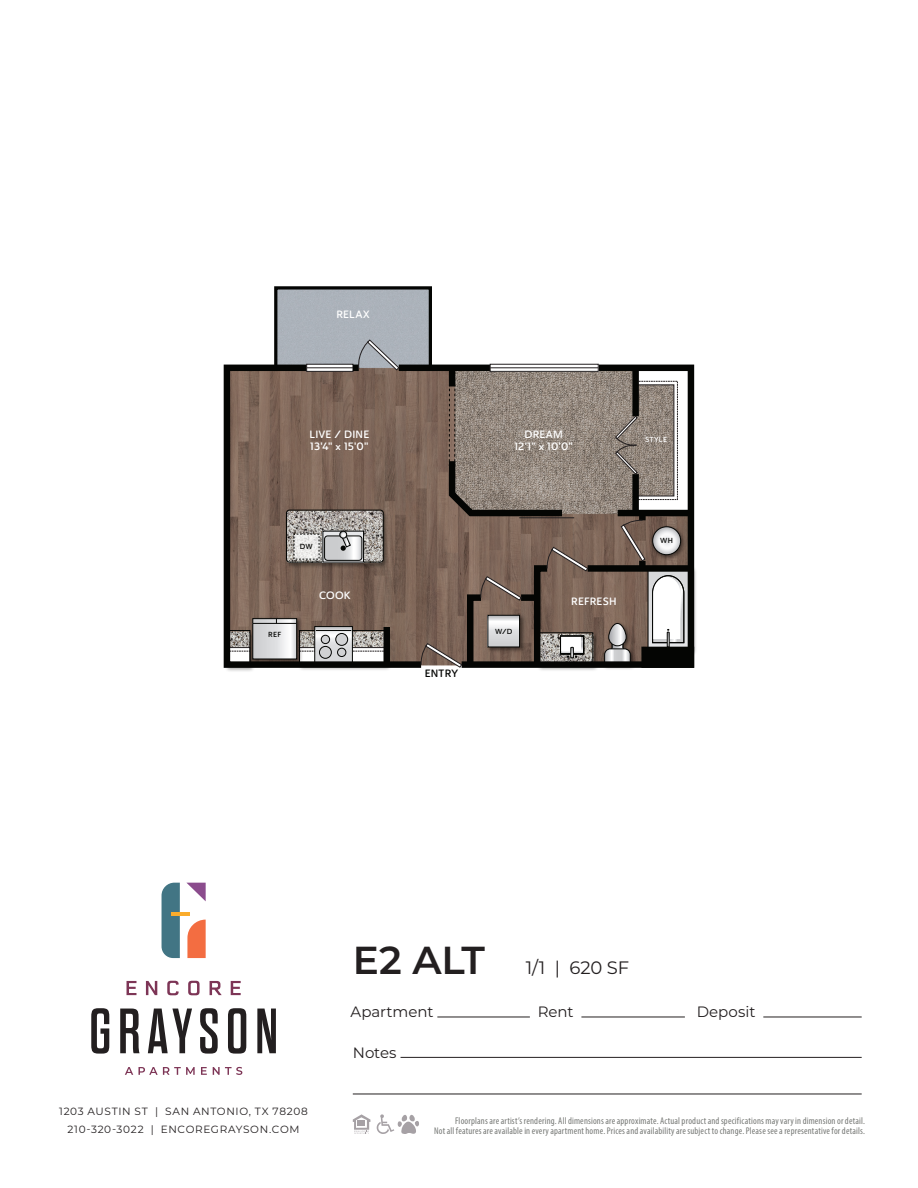
<style>
.page{position:relative;width:918px;height:1188px;background:#fff}
.page>*{position:absolute;margin:0;border:0;box-sizing:border-box;transform-origin:0 0}
.t1{font:18px "Montserrat";color:#231f20}
.t2{font:15px "Montserrat";color:#231f20}
.t3{font:10.5px/18px "Montserrat";letter-spacing:.065em;color:#231f20;text-align:center}
.IMAGE{font:10.5px/12.6px "Ainslie Sans Nor Dem";letter-spacing:.015em;color:#fff;text-align:center}
.IMAGE-2{font:10.5px "Ainslie Sans Nor Dem";letter-spacing:.015em;color:#040503}
.t4{font:condensed 9.75px/10.5px "Myriad Pro";letter-spacing:.015em;color:#777976;text-align:right}
.IMAGE-3{font:7.35px "Ainslie Sans Nor Dem";letter-spacing:.025em;color:#040503}
.IMAGE-4{font:7.35px "Ainslie Sans Nor Dem";letter-spacing:.04em;color:#fff}
.s1{font-weight:600;font-size:39px}
</style>
<div class="page">
<svg style="left:127px;top:981px;width:9px;height:14px"></svg>
<svg style="left:146px;top:981px;width:11px;height:14px"></svg>
<svg style="left:167px;top:981px;width:12px;height:14px"></svg>
<svg style="left:188px;top:981px;width:12px;height:14px"></svg>
<svg style="left:210px;top:981px;width:12px;height:14px"></svg>
<svg style="left:231px;top:981px;width:10px;height:14px"></svg>
<svg style="left:125px;top:1067px;width:70px;height:8px"></svg>
<svg style="left:201px;top:1067px;width:6px;height:8px"></svg>
<svg style="left:213px;top:1067px;width:29px;height:8px"></svg>
<svg style="left:91px;top:1008px;width:18px;height:46px"></svg>
<svg style="left:120px;top:1009px;width:20px;height:44px"></svg>
<svg style="left:148px;top:1009px;width:44px;height:44px"></svg>
<svg style="left:200px;top:1008px;width:18px;height:46px"></svg>
<svg style="left:228px;top:1008px;width:18px;height:46px"></svg>
<svg style="left:257px;top:1009px;width:19px;height:44px"></svg>
<svg style="left:162px;top:883px;width:18px;height:75px"></svg>
<svg style="left:187px;top:920px;width:19px;height:38px"></svg>
<svg style="left:187px;top:883px;width:19px;height:18px"></svg>
<hr style="left:171px;top:912px;width:18px;height:3px;background:#faac2c">
<hr style="left:401px;top:1057px;width:461px;height:1px;background:#231f20">
<hr style="left:353px;top:1094px;width:509px;height:1px;background:#231f20">
<hr style="left:437px;top:1017px;width:93px;height:1px;background:#231f20">
<hr style="left:581px;top:1017px;width:104px;height:1px;background:#231f20">
<hr style="left:763px;top:1017px;width:99px;height:1px;background:#231f20">
<svg style="left:353px;top:1114px;width:17px;height:20px"></svg>
<svg style="left:376px;top:1114px;width:43px;height:20px"></svg>
<img style="left:278px;top:290px;width:177px;height:286px">
<svg style="left:455px;top:363px;width:241px;height:307px;background:#8b7e75"></svg>
<div style="left:399px;top:365px;width:91px;height:6px;background:#040503"></div>
<svg style="left:223px;top:361px;width:205px;height:310px;background:#806e64"></svg>
<div style="left:449px;top:368px;width:6px;height:18px;background:#040503"></div>
<svg style="left:446px;top:384px;width:122px;height:136px;background:#877c72"></svg>
<div style="left:618px;top:510px;width:73px;height:6px;background:#040503"></div>
<div style="left:588px;top:565px;width:103px;height:7px;background:#040503"></div>
<div style="left:521px;top:594px;width:16px;height:7px;background:#040503"></div>
<div style="left:384px;top:627px;width:6px;height:38px;background:#040503"></div>
<div style="left:645px;top:650px;width:46px;height:15px;background:#040503"></div>
<div style="left:641px;top:647px;width:53px;height:21px;border:6px solid #040503"></div>
<div style="left:639px;top:513px;width:7px;height:7px;background:#040503"></div>
<div style="left:639px;top:561px;width:7px;height:7px;background:#040503"></div>
<div style="left:274px;top:286px;width:158px;height:83px;border:3px solid #040503"></div>
<svg style="left:492px;top:366px;width:105px;height:4px"></svg>
<div style="left:490px;top:364px;width:109px;height:8px;border:1px solid #231f20"></div>
<hr style="left:490px;top:367px;width:108px;height:1px;background:#231f20">
<svg style="left:306px;top:364px;width:47px;height:8px"></svg>
<hr style="left:307px;top:367px;width:46px;height:1px;background:#231f20">
<svg style="left:615px;top:367px;width:77px;height:147px"></svg>
<hr style="left:519px;top:517px;width:55px;height:1px;background:#231f20">
<svg style="left:353px;top:339px;width:47px;height:32px;background:#9ca0a5"></svg>
<svg style="left:531px;top:547px;width:62px;height:123px;background:#73645b"></svg>
<svg style="left:620px;top:520px;width:26px;height:42px"></svg>
<svg style="left:421px;top:576px;width:101px;height:95px;background:#7e6e64"></svg>
<p class="IMAGE" style="left:336px;top:308px;width:35px">RELAX</p>
<p class="IMAGE" style="left:310px;top:428px;width:61px;text-align:left">LIVE / DINE<br>13'4" x 15'0"</p>
<p class="IMAGE-3" style="left:268px;top:630px;width:14px">REF</p>
<p class="IMAGE-3" style="left:300px;top:542px;width:14px">DW</p>
<p class="IMAGE" style="left:319px;top:590px;width:33px">COOK</p>
<p class="IMAGE-2" style="left:425px;top:666px;width:35px">ENTRY</p>
<p class="IMAGE" style="left:514px;top:428px;width:60px">DREAM<br>12'1" x 10'0"</p>
<p class="IMAGE-4" style="left:645px;top:435px;width:24px">STYLE</p>
<p class="IMAGE-3" style="left:495px;top:626px;width:19px">W/D</p>
<p class="IMAGE" style="left:571px;top:595px;width:47px">REFRESH</p>
<p class="IMAGE-3" style="left:660px;top:536px;width:14px">WH</p>
<p class="t1" style="left:353px;top:955px;width:278px"><span class="s1">E2 ALT</span> 1/1 | 620 SF</p>
<h2 class="t2" style="left:350px;top:1002px;width:84px">Apartment</h2>
<h2 class="t2" style="left:538px;top:1002px;width:37px">Rent</h2>
<h2 class="t2" style="left:697px;top:1002px;width:60px">Deposit</h2>
<h2 class="t2" style="left:353px;top:1042px;width:45px">Notes</h2>
<p class="t3" style="left:59px;top:1102px;width:250px">1203 AUSTIN ST | SAN ANTONIO, TX 78208<br>210-320-3022 | ENCOREGRAYSON.COM</p>
<p class="t4" style="left:434px;top:1115px;width:432px">Floorplans are artist’s rendering. All dimensions are approximate. Actual product and specifications may vary in dimension or detail.<br>Not all features are available in every apartment home. Prices and availability are subject to change. Please see a representative for details.</p>
</div>
